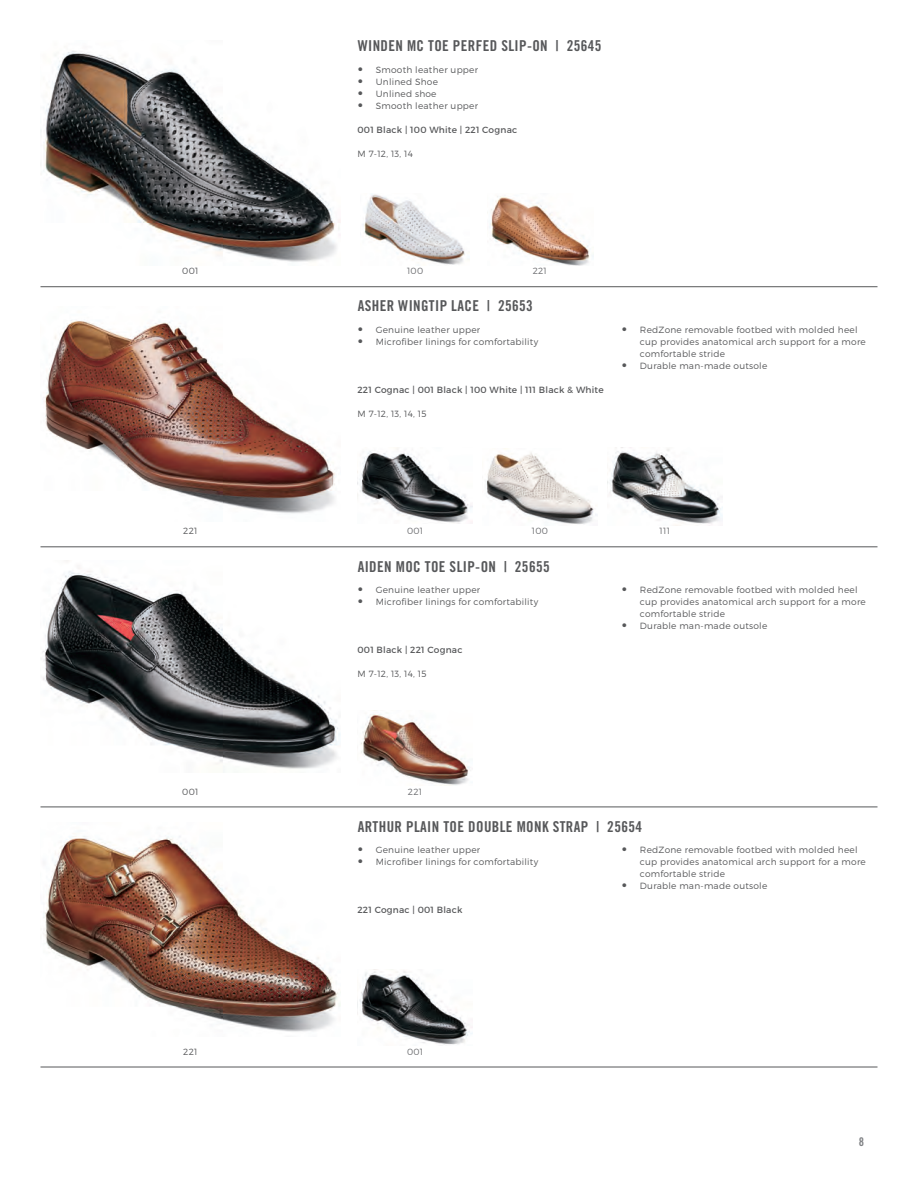
<style>
.page{position:relative;width:918px;height:1188px;background:#fff}
.page>*{position:absolute;margin:0;border:0;box-sizing:border-box;transform-origin:0 0}
.t1{font:15px "Trade Gothic LT Std Bd Cn 20";letter-spacing:.025em;color:#57585a}
.t2{font:12px "Trade Gothic LT Std Bd Cn 20";color:#808285}
.t3{font:300 9px/12px "Montserrat";letter-spacing:.025em;color:#57585a}
.t4{font:9px "Montserrat";letter-spacing:.025em;color:#57585a}
.t5{font:300 9px "Montserrat";letter-spacing:.025em;color:#6c6d70}
.s1{font-family:"Trade Gothic LT Std";font-weight:400;font-size:10.5px}
</style>
<div class="page">
<img style="left:40px;top:51px;width:300px;height:211px">
<img style="left:362px;top:194px;width:103px;height:71px">
<hr style="left:40px;top:286px;width:838px;height:1px;background:#57585a">
<img style="left:489px;top:196px;width:105px;height:70px">
<img style="left:43px;top:320px;width:292px;height:194px">
<img style="left:357px;top:448px;width:115px;height:76px">
<hr style="left:40px;top:546px;width:838px;height:1px;background:#57585a">
<img style="left:486px;top:448px;width:111px;height:76px">
<img style="left:609px;top:448px;width:113px;height:78px">
<img style="left:41px;top:568px;width:299px;height:201px">
<img style="left:361px;top:710px;width:109px;height:75px">
<hr style="left:40px;top:807px;width:838px;height:1px;background:#57585a">
<img style="left:43px;top:836px;width:297px;height:196px">
<img style="left:357px;top:971px;width:115px;height:74px">
<hr style="left:40px;top:1067px;width:838px;height:1px;background:#57585a">
<p class="t1" style="left:358px;top:37px;width:245px">WINDEN MC TOE PERFED SLIP-ON | 25645</p>
<p class="t3" style="left:358px;top:63px;width:122px"><span class="s1">•</span> Smooth leather upper</p>
<p class="t3" style="left:358px;top:75px;width:82px"><span class="s1">•</span> Unlined Shoe</p>
<p class="t3" style="left:358px;top:87px;width:80px"><span class="s1">•</span> Unlined shoe</p>
<p class="t3" style="left:358px;top:99px;width:122px"><span class="s1">•</span> Smooth leather upper</p>
<p class="t4" style="left:357px;top:124px;width:161px">001 Black | 100 White | 221 Cognac</p>
<p class="t3" style="left:357px;top:148px;width:57px">M 7-12, 13, 14</p>
<p class="t3" style="left:182px;top:265px;width:18px">001</p>
<p class="t5" style="left:407px;top:266px;width:18px">100</p>
<p class="t5" style="left:533px;top:265px;width:16px">221</p>
<p class="t1" style="left:358px;top:297px;width:177px">ASHER WINGTIP LACE | 25653</p>
<p class="t3" style="left:358px;top:323px;width:124px"><span class="s1">•</span> Genuine leather upper</p>
<p class="t3" style="left:358px;top:335px;width:182px"><span class="s1">•</span> Microfiber linings for comfortability</p>
<p class="t4" style="left:357px;top:384px;width:248px">221 Cognac | 001 Black | 100 White | 111 Black &amp; White</p>
<p class="t3" style="left:357px;top:408px;width:71px">M 7-12, 13, 14, 15</p>
<p class="t3" style="left:640px;top:323px;width:227px;text-indent:-18px"><span class="s1">•</span> RedZone removable footbed with molded heel cup provides anatomical arch support for a more comfortable stride</p>
<p class="t3" style="left:622px;top:359px;width:147px"><span class="s1">•</span> Durable man-made outsole</p>
<p class="t3" style="left:183px;top:525px;width:16px">221</p>
<p class="t5" style="left:407px;top:526px;width:18px">001</p>
<p class="t5" style="left:532px;top:525px;width:18px">100</p>
<p class="t5" style="left:660px;top:525px;width:12px">111</p>
<p class="t1" style="left:358px;top:557px;width:193px">AIDEN MOC TOE SLIP-ON | 25655</p>
<p class="t3" style="left:358px;top:583px;width:124px"><span class="s1">•</span> Genuine leather upper</p>
<p class="t3" style="left:358px;top:595px;width:182px"><span class="s1">•</span> Microfiber linings for comfortability</p>
<p class="t4" style="left:357px;top:644px;width:106px">001 Black | 221 Cognac</p>
<p class="t3" style="left:357px;top:668px;width:71px">M 7-12, 13, 14, 15</p>
<p class="t3" style="left:182px;top:785px;width:18px">001</p>
<p class="t5" style="left:408px;top:786px;width:16px">221</p>
<p class="t3" style="left:640px;top:583px;width:227px;text-indent:-18px"><span class="s1">•</span> RedZone removable footbed with molded heel cup provides anatomical arch support for a more comfortable stride</p>
<p class="t3" style="left:622px;top:619px;width:147px"><span class="s1">•</span> Durable man-made outsole</p>
<p class="t1" style="left:358px;top:817px;width:286px">ARTHUR PLAIN TOE DOUBLE MONK STRAP | 25654</p>
<p class="t3" style="left:358px;top:843px;width:124px"><span class="s1">•</span> Genuine leather upper</p>
<p class="t3" style="left:358px;top:855px;width:182px"><span class="s1">•</span> Microfiber linings for comfortability</p>
<p class="t4" style="left:357px;top:904px;width:106px">221 Cognac | 001 Black</p>
<p class="t3" style="left:183px;top:1045px;width:16px">221</p>
<p class="t5" style="left:407px;top:1046px;width:18px">001</p>
<p class="t3" style="left:640px;top:843px;width:227px;text-indent:-18px"><span class="s1">•</span> RedZone removable footbed with molded heel cup provides anatomical arch support for a more comfortable stride</p>
<p class="t3" style="left:622px;top:879px;width:147px"><span class="s1">•</span> Durable man-made outsole</p>
<h2 class="t2" style="left:859px;top:1134px;width:7px">8</h2>
</div>
